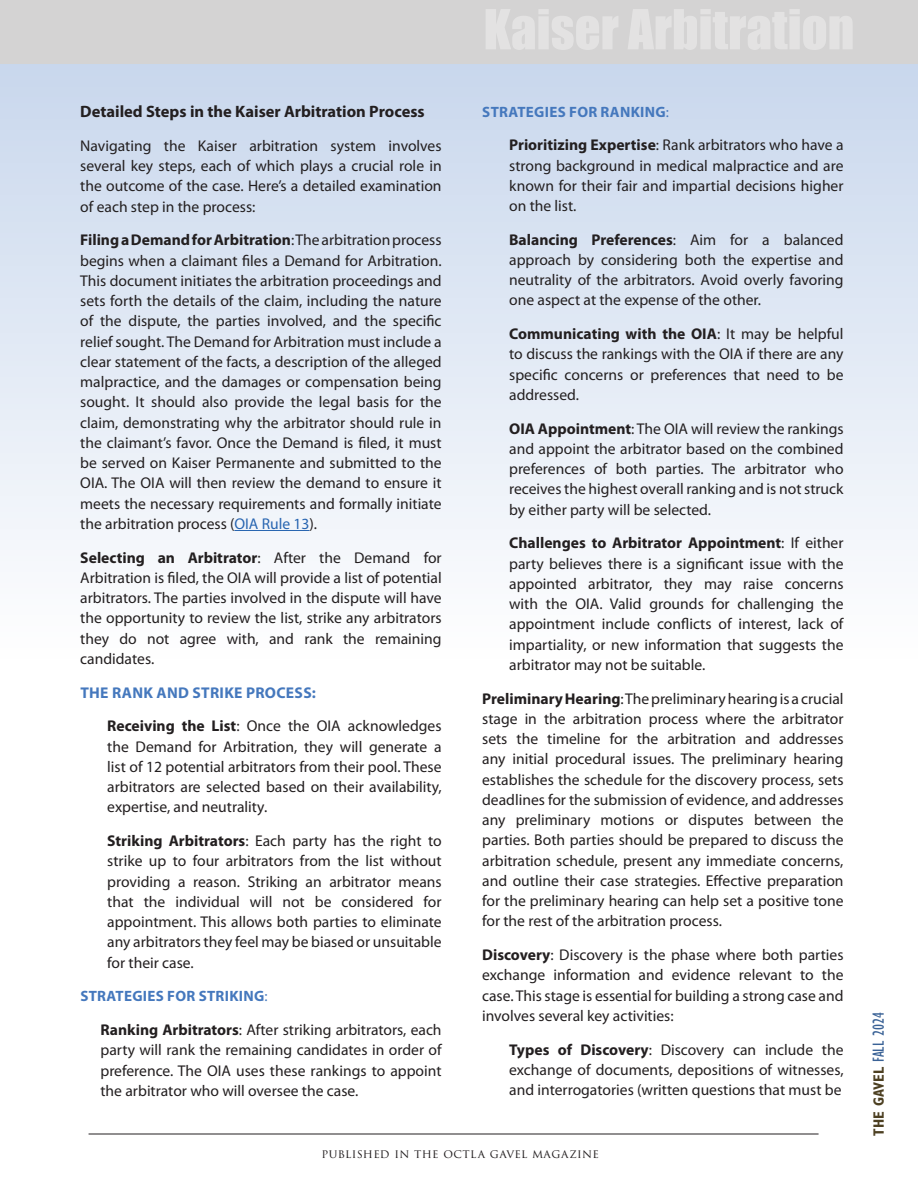
<style>
.page{position:relative;width:918px;height:1188px;background:#fff}
.page>*{position:absolute;margin:0;border:0;box-sizing:border-box;transform-origin:0 0}
.t1{font:700 16.5px "Myriad Pro";color:#231f20}
.t2{font:15.6px/20.2px "Myriad Pro";color:#231f20;text-align:justify}
.t3{font:700 15.6px/33.8px "Myriad Pro";letter-spacing:.02em;color:#4578bd}
.t4{font:700 15px "Myriad Pro";letter-spacing:.02em;color:#4578bd}
.t5{font:700 condensed 15px "Gill Sans Std";color:#4d4022}
.t6{font:12px "Trajan Pro 3";letter-spacing:.03em;color:#231f20}
.s1{font-weight:700}
.s2{color:#2865b1}
.s3{color:#231f20}
.s4{font-weight:400;color:#231f20}
.s5{font-weight:400}
.s6{font-weight:400;font-size:16.5px;color:#3a6296}
</style>
<div class="page">
<hr style="left:89px;top:1134px;width:730px;height:1px;background:#231f20">
<div style="left:0;top:0;width:918px;height:661px;background:linear-gradient(to bottom,#c3d3eb,#fefefe)"></div>
<hr style="left:234px;top:530px;width:76px;height:1px;background:#2865b1">
<div style="left:0;top:0;width:918px;height:63px;background:#d4d3d3"></div>
<p class="t1" style="left:80px;top:101px;width:346px">Detailed Steps in the Kaiser Arbitration Process</p>
<p class="t2" style="left:80px;top:135px;width:363px">Navigating the Kaiser arbitration system involves several key steps, each of which plays a crucial role in the outcome of the case. Here’s a detailed examination of each step in the process:</p>
<p class="t2" style="left:80px;top:230px;width:363px"><span class="s1">Filing a Demand for Arbitration</span>: The arbitration process begins when a claimant files a Demand for Arbitration.<br>This document initiates the arbitration proceedings and sets forth the details of the claim, including the nature of the dispute, the parties involved, and the specific relief sought. The Demand for Arbitration must include a clear statement of the facts, a description of the alleged malpractice, and the damages or compensation being sought. It should also provide the legal basis for the claim, demonstrating why the arbitrator should rule in the claimant’s favor. Once the Demand is filed, it must be served on Kaiser Permanente and submitted to the OIA. The OIA will then review the demand to ensure it meets the necessary requirements and formally initiate the arbitration process (<span class="s2">OIA Rule 13</span>).</p>
<p class="t2" style="left:80px;top:547px;width:363px"><span class="s1">Selecting an Arbitrator</span>: After the Demand for Arbitration is filed, the OIA will provide a list of potential arbitrators. The parties involved in the dispute will have the opportunity to review the list, strike any arbitrators they do not agree with, and rank the remaining candidates.</p>
<p class="t3" style="left:107px;top:675px;width:336px;text-indent:-27px">THE RANK AND STRIKE PROCESS:<br><span class="s3">Receiving the List</span><span class="s4">: Once the OIA acknowledges</span></p>
<p class="t2" style="left:107px;top:736px;width:336px">the Demand for Arbitration, they will generate a list of 12 potential arbitrators from their pool. These arbitrators are selected based on their availability, expertise, and neutrality.</p>
<p class="t2" style="left:107px;top:831px;width:336px"><span class="s1">Striking Arbitrators</span>: Each party has the right to strike up to four arbitrators from the list without providing a reason. Striking an arbitrator means that the individual will not be considered for appointment. This allows both parties to eliminate any arbitrators they feel may be biased or unsuitable for their case.</p>
<p class="t4" style="left:80px;top:987px;width:189px">STRATEGIES FOR STRIKING<span class="s5">:</span></p>
<p class="t2" style="left:101px;top:1020px;width:343px"><span class="s1">Ranking Arbitrators</span>: After striking arbitrators, each party will rank the remaining candidates in order of preference. The OIA uses these rankings to appoint the arbitrator who will oversee the case.</p>
<p class="t4" style="left:482px;top:102px;width:188px">STRATEGIES FOR RANKING<span class="s5">:</span></p>
<p class="t2" style="left:509px;top:135px;width:336px"><span class="s1">Prioritizing Expertise</span>: Rank arbitrators who have a strong background in medical malpractice and are known for their fair and impartial decisions higher on the list.</p>
<p class="t2" style="left:509px;top:229px;width:336px"><span class="s1">Balancing Preferences</span>: Aim for a balanced approach by considering both the expertise and neutrality of the arbitrators. Avoid overly favoring one aspect at the expense of the other.</p>
<p class="t2" style="left:509px;top:324px;width:336px"><span class="s1">Communicating with the OIA</span>: It may be helpful to discuss the rankings with the OIA if there are any specific concerns or preferences that need to be addressed.</p>
<p class="t2" style="left:509px;top:418px;width:336px"><span class="s1">OIA Appointment</span>: The OIA will review the rankings and appoint the arbitrator based on the combined preferences of both parties. The arbitrator who receives the highest overall ranking and is not struck by either party will be selected.</p>
<p class="t2" style="left:509px;top:533px;width:336px"><span class="s1">Challenges to Arbitrator Appointment</span>: If either party believes there is a significant issue with the appointed arbitrator, they may raise concerns with the OIA. Valid grounds for challenging the appointment include conflicts of interest, lack of impartiality, or new information that suggests the arbitrator may not be suitable.</p>
<p class="t2" style="left:482px;top:688px;width:363px"><span class="s1">Preliminary Hearing</span>: The preliminary hearing is a crucial stage in the arbitration process where the arbitrator sets the timeline for the arbitration and addresses any initial procedural issues. The preliminary hearing establishes the schedule for the discovery process, sets deadlines for the submission of evidence, and addresses any preliminary motions or disputes between the parties. Both parties should be prepared to discuss the arbitration schedule, present any immediate concerns, and outline their case strategies. Effective preparation for the preliminary hearing can help set a positive tone for the rest of the arbitration process.</p>
<p class="t2" style="left:482px;top:945px;width:363px"><span class="s1">Discovery</span>: Discovery is the phase where both parties exchange information and evidence relevant to the case. This stage is essential for building a strong case and involves several key activities:</p>
<p class="t2" style="left:509px;top:1039px;width:336px"><span class="s1">Types of Discovery</span>: Discovery can include the exchange of documents, depositions of witnesses, and interrogatories (written questions that must be</p>
<p class="t6" style="left:322px;top:1146px;width:279px">PUBLISHED IN THE OCTLA GAVEL MAGAZINE</p>
<p class="t5" style="left:870px;top:1136px;width:125px;rotate:-90deg">THE GAVEL <span class="s6">FALL 2024</span></p>
</div>
